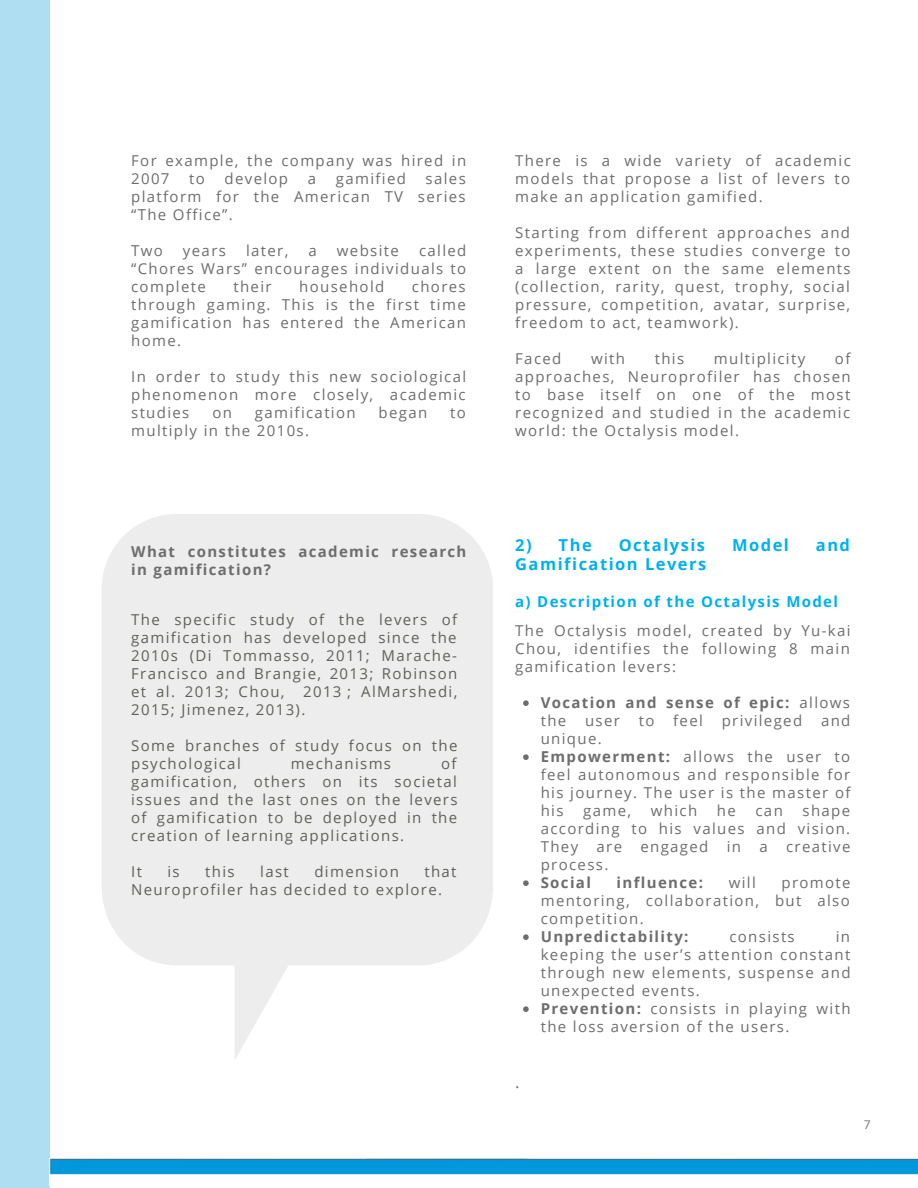
<style>
.page{position:relative;width:918px;height:1188px;background:#fff}
.page>*{position:absolute;margin:0;border:0;box-sizing:border-box;transform-origin:0 0}
.t1{font:700 16.5px "Open Sans";letter-spacing:.09em;color:#00b0f0}
.t2{font:16.5px "Open Sans";color:#6d6d6d}
.t3{font:15px/18px "Open Sans";letter-spacing:.09em;color:#6d6d6d;text-align:justify}
.t4{font:15px/18px "Open Sans";letter-spacing:.09em;color:#60605a;text-align:justify}
.t5{font:700 15px/18px "Open Sans";letter-spacing:.09em;color:#6d6d6d}
.t6{font:700 15px "Open Sans";letter-spacing:.09em;color:#00b0f0}
.t7{font:13.5px "Carlito";color:#808080}
.s1{font-weight:400}
.s2{font-weight:700}
</style>
<div class="page">
<div style="left:0;top:0;width:49px;height:1188px;background:#afddf2"></div>
<img style="left:50px;top:1158px;width:868px;height:17px">
<svg style="left:102px;top:514px;width:391px;height:545px;fill:#ededed"></svg>
<svg style="left:523px;top:700px;width:6px;height:6px"></svg>
<svg style="left:523px;top:754px;width:6px;height:6px"></svg>
<svg style="left:523px;top:880px;width:6px;height:6px"></svg>
<svg style="left:523px;top:934px;width:6px;height:6px"></svg>
<svg style="left:523px;top:1006px;width:6px;height:6px"></svg>
<p class="t3" style="left:131px;top:152px;width:337px">For example, the company was hired in<br>2007</p>
<p class="t3" style="left:189px;top:170px;width:17px">to</p>
<p class="t3" style="left:225px;top:170px;width:65px">develop</p>
<p class="t3" style="left:308px;top:170px;width:10px">a</p>
<p class="t3" style="left:336px;top:170px;width:72px">gamified</p>
<p class="t3" style="left:131px;top:170px;width:336px;text-indent:294px">sales platform for the American TV series “The Office”.</p>
<p class="t3" style="left:131px;top:242px;width:33px">Two</p>
<p class="t3" style="left:183px;top:242px;width:44px">years</p>
<p class="t3" style="left:246px;top:242px;width:44px">later,</p>
<p class="t3" style="left:309px;top:242px;width:10px">a</p>
<p class="t3" style="left:337px;top:242px;width:64px">website</p>
<p class="t3" style="left:131px;top:242px;width:337px;text-indent:288px">called “Chores Wars” encourages individuals to complete</p>
<p class="t3" style="left:131px;top:278px;width:336px;text-indent:281px">chores through gaming. This is the first time gamification has entered the American home.</p>
<p class="t3" style="left:131px;top:368px;width:336px">In order to study this new sociological phenomenon more closely, academic studies</p>
<p class="t3" style="left:233px;top:278px;width:40px">their</p>
<p class="t3" style="left:299px;top:278px;width:87px">household</p>
<p class="t3" style="left:212px;top:404px;width:21px">on</p>
<p class="t3" style="left:255px;top:404px;width:102px">gamification</p>
<p class="t3" style="left:379px;top:404px;width:50px">began</p>
<p class="t3" style="left:450px;top:404px;width:17px">to</p>
<p class="t3" style="left:131px;top:422px;width:179px">multiply in the 2010s.</p>
<p class="t5" style="left:131px;top:542px;width:337px">What constitutes academic research in gamification?</p>
<p class="t4" style="left:131px;top:610px;width:328px">The specific study of the levers of gamification has developed since the 2010s (Di Tommasso, 2011; Marache-Francisco and Brangie, 2013; Robinson et al. 2013; Chou, 2013 ; AlMarshedi, 2015; Jimenez, 2013).</p>
<p class="t4" style="left:131px;top:736px;width:328px">Some branches of study focus on the psychological</p>
<p class="t4" style="left:131px;top:754px;width:328px;text-indent:310px">of gamification, others on its societal issues and the last ones on the levers of gamification to be deployed in the creation of learning applications.</p>
<p class="t4" style="left:131px;top:862px;width:12px">It</p>
<p class="t4" style="left:167px;top:862px;width:14px">is</p>
<p class="t4" style="left:205px;top:862px;width:31px">this</p>
<p class="t4" style="left:260px;top:862px;width:30px">last</p>
<p class="t4" style="left:314px;top:862px;width:86px">dimension</p>
<p class="t4" style="left:291px;top:754px;width:102px">mechanisms</p>
<p class="t4" style="left:131px;top:862px;width:327px;text-indent:293px">that<br>Neuroprofiler has decided to explore.</p>
<p class="t3" style="left:515px;top:152px;width:337px">There is a wide variety of academic models that propose a list of levers to make an application gamified.</p>
<p class="t3" style="left:515px;top:224px;width:337px">Starting from different approaches and experiments, these studies converge to a large extent on the same elements (collection, rarity, quest, trophy, social pressure, competition, avatar, surprise, freedom to act, teamwork).</p>
<p class="t3" style="left:515px;top:350px;width:48px">Faced</p>
<p class="t3" style="left:591px;top:350px;width:35px">with</p>
<p class="t3" style="left:655px;top:350px;width:31px">this</p>
<p class="t3" style="left:714px;top:350px;width:93px">multiplicity</p>
<p class="t3" style="left:515px;top:350px;width:337px;text-indent:320px">of approaches, Neuroprofiler has chosen to base itself on one of the most recognized and studied in the academic world: the Octalysis model.</p>
<p class="t1" style="left:515px;top:533px;width:78px">2) The</p>
<p class="t1" style="left:619px;top:533px;width:88px">Octalysis</p>
<p class="t1" style="left:732px;top:533px;width:58px">Model</p>
<p class="t1" style="left:816px;top:533px;width:36px">and</p>
<p class="t1" style="left:515px;top:553px;width:193px">Gamification Levers</p>
<p class="t6" style="left:515px;top:591px;width:324px">a) Description of the Octalysis Model</p>
<p class="t3" style="left:515px;top:621px;width:337px">The Octalysis model, created by Yu-kai Chou, identifies the following 8 main gamification levers:</p>
<p class="t5" style="left:541px;top:693px;width:311px">Vocation and sense of epic: <span class="s1">allows the user</span></p>
<p class="t3" style="left:639px;top:711px;width:66px">to feel</p>
<p class="t3" style="left:722px;top:711px;width:82px">privileged</p>
<p class="t3" style="left:821px;top:711px;width:31px">and</p>
<p class="t3" style="left:541px;top:729px;width:311px;text-align:left">unique.<br><span class="s2">Empowerment:</span> allows the user to feel autonomous and responsible for his journey. The user is the master of his</p>
<p class="t3" style="left:541px;top:801px;width:311px;text-indent:262px">shape according to his values and vision.<br>They are engaged in a creative process.</p>
<p class="t5" style="left:541px;top:873px;width:52px">Social</p>
<p class="t5" style="left:617px;top:873px;width:88px">influence:</p>
<p class="t3" style="left:729px;top:873px;width:29px">will</p>
<p class="t3" style="left:583px;top:801px;width:49px">game,</p>
<p class="t3" style="left:651px;top:801px;width:48px">which</p>
<p class="t3" style="left:717px;top:801px;width:20px">he</p>
<p class="t3" style="left:755px;top:801px;width:29px">can</p>
<p class="t3" style="left:541px;top:873px;width:312px;text-indent:241px">promote mentoring, collaboration, but also competition.</p>
<p class="t5" style="left:541px;top:927px;width:149px">Unpredictability:</p>
<p class="t3" style="left:729px;top:927px;width:67px">consists</p>
<p class="t3" style="left:541px;top:927px;width:311px;text-align:left;text-indent:295px">in keeping the user’s attention constant through new elements, suspense and unexpected events.<br><span class="s2">Prevention:</span> consists in playing with the loss aversion of the users.</p>
<p class="t2" style="left:515px;top:1071px;width:6px">.</p>
<p class="t7" style="left:864px;top:1118px;width:8px">7</p>
</div>
